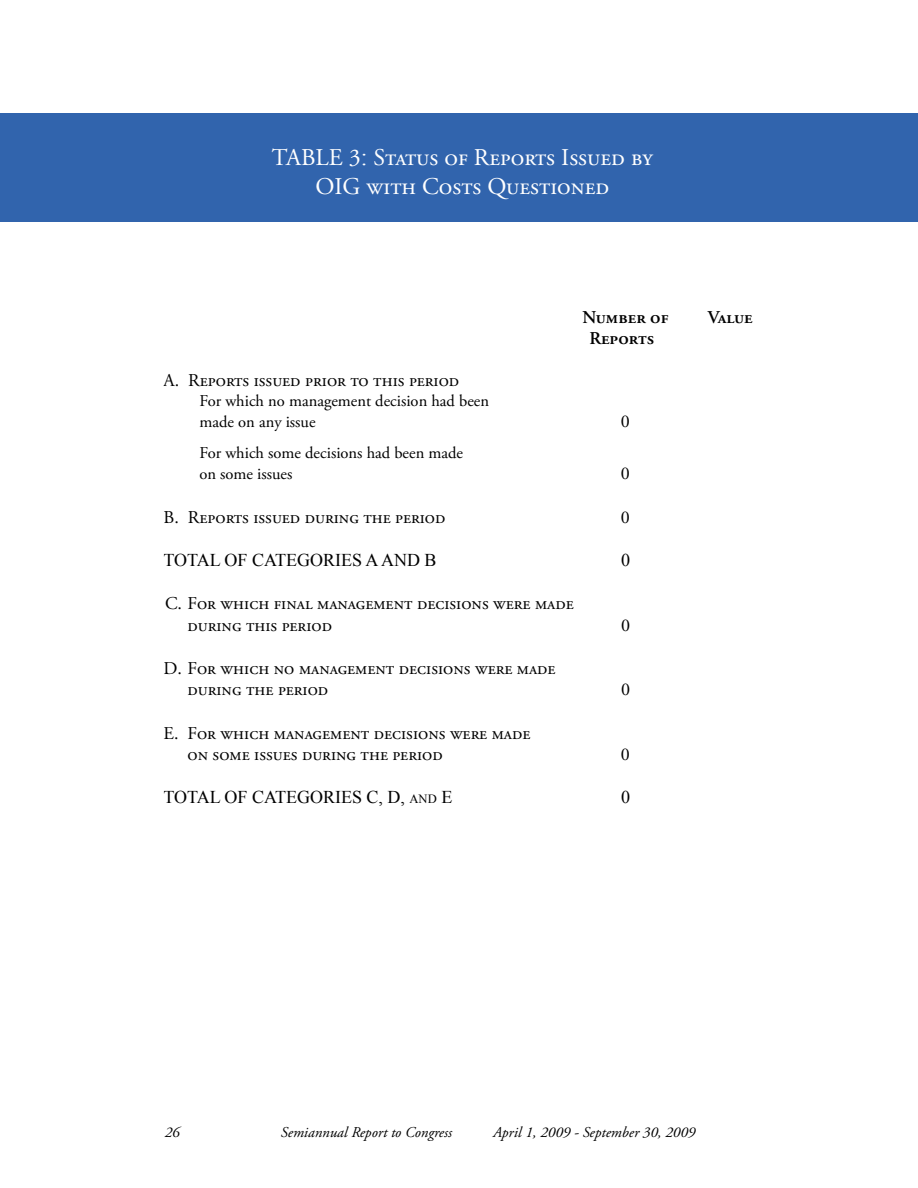
<style>
.page{position:relative;width:918px;height:1188px;background:#fff}
.page>*{position:absolute;margin:0;border:0;box-sizing:border-box;transform-origin:0 0}
.t1{font:24px/28.8px "Adobe Garamond Pro";color:#fff;text-align:center}
.t2{font:18px/21.6px "Adobe Garamond Pro";color:#000}
.t3{font:18px "Times New Roman";color:#000}
.t4{font:600 18px "Adobe Garamond Pro";color:#000}
.t5{font:16.5px/21.6px "Adobe Garamond Pro";color:#000}
.t6{font:italic 15px "Adobe Garamond Pro";color:#000}
.s1{font-family:"Times New Roman"}
.s2{font-size:12.6px}
</style>
<div class="page">
<div style="left:0;top:113px;width:918px;height:108px;background:#3164ad"></div>
<h1 class="t1" style="left:272px;top:144px;width:383px">TABLE 3<span class="s1">:</span> Status of Reports Issued by<br>OIG with Costs Questioned</h1>
<p class="t2" style="left:164px;top:370px;width:297px">A. Reports issued prior to this period</p>
<p class="t5" style="left:200px;top:390px;width:291px">For which no management decision had been made on any issue</p>
<p class="t5" style="left:200px;top:442px;width:265px">For which some decisions had been made on some issues</p>
<p class="t4" style="left:582px;top:307px;width:88px">Number of</p>
<p class="t4" style="left:708px;top:307px;width:47px">Value</p>
<p class="t4" style="left:589px;top:328px;width:66px">Reports</p>
<p class="t2" style="left:621px;top:411px;width:10px">0</p>
<p class="t2" style="left:621px;top:464px;width:10px">0</p>
<p class="t2" style="left:163px;top:507px;width:284px">B. Reports issued during the period</p>
<p class="t2" style="left:621px;top:507px;width:10px">0</p>
<p class="t3" style="left:163px;top:548px;width:275px">TOTAL OF CATEGORIES A AND B</p>
<p class="t3" style="left:621px;top:548px;width:10px">0</p>
<p class="t2" style="left:188px;top:593px;width:388px;text-indent:-22px">C. For which final management decisions were made during this period</p>
<p class="t2" style="left:621px;top:615px;width:10px">0</p>
<p class="t2" style="left:187px;top:658px;width:370px;text-indent:-24px">D. For which no management decisions were made during the period</p>
<p class="t2" style="left:188px;top:723px;width:345px;text-indent:-24px">E. For which management decisions were made on some issues during the period</p>
<p class="t2" style="left:621px;top:680px;width:10px">0</p>
<p class="t2" style="left:621px;top:744px;width:10px">0</p>
<p class="t3" style="left:163px;top:785px;width:13px">TOTAL</p>
<p class="t3" style="left:225px;top:785px;width:40px">OF CATEGORIES</p>
<p class="t3" style="left:367px;top:785px;width:82px">C, D, <span class="s2">AND</span> E</p>
<p class="t3" style="left:621px;top:785px;width:10px">0</p>
<p class="t6" style="left:165px;top:1123px;width:10px">26</p>
<p class="t6" style="left:281px;top:1123px;width:173px">Semiannual Report to Congress</p>
<p class="t6" style="left:493px;top:1123px;width:204px">April 1, 2009 - September 30, 2009</p>
</div>
